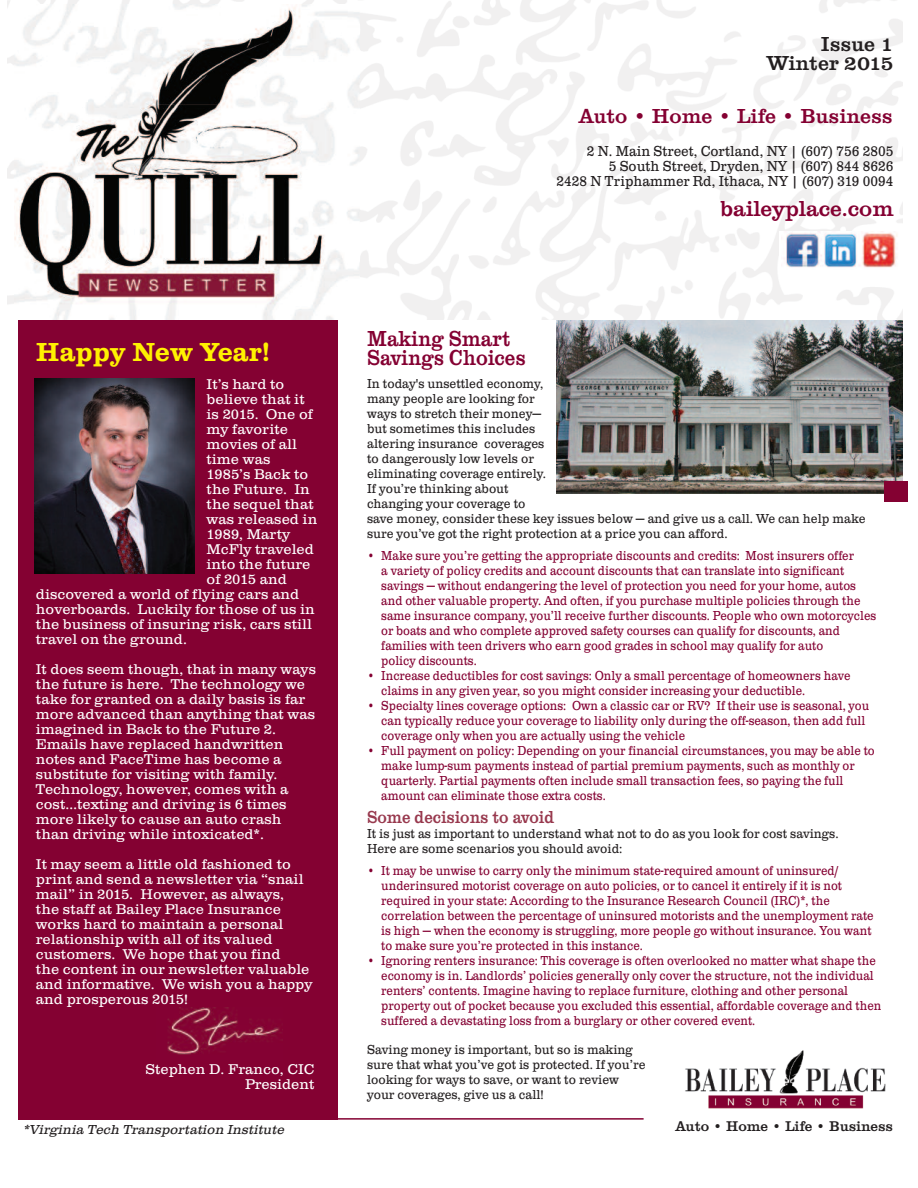
<style>
.page{position:relative;width:918px;height:1188px;background:#fff}
.page>*{position:absolute;margin:0;border:0;box-sizing:border-box;transform-origin:0 0}
.t1{font:700 27px "Clarendon T";color:#fff101}
.t2{font:500 22.5px/19.5px "Clarendon T";color:#840132;scale:.9 1}
.t3{font:500 22.5px "Clarendon T";color:#840132}
.t4{font:500 21px "Clarendon T";color:#840132}
.t5{font:500 21px/18.9px "Clarendon T";color:#231f20;text-align:right}
.t6{font:500 18px "Clarendon T";color:#98394e;scale:.9 1}
.t7{font:300 15px/15px "Clarendon T";color:#231f20;text-align:right;scale:.9 1}
.t8{font:300 14.7px/15px "Clarendon T";color:#fff}
.t9{font:500 14.55px "Clarendon T";color:#231f20}
.t10{font:300 13.5px/15px "Clarendon T";color:#840132;scale:.85 1}
.t11{font:300 13.5px/15px "Clarendon T";color:#231f20;scale:.9 1}
.t12{font:italic 300 13.5px "Clarendon T";color:#231f20}
</style>
<div class="page">
<img style="left:14px;top:5px;width:346px;height:315px">
<div style="left:18px;top:321px;width:320px;height:799px;background:#840132"></div>
<img style="left:35px;top:378px;width:160px;height:196px">
<img style="left:685px;top:1050px;width:201px;height:59px">
<img style="left:167px;top:1008px;width:116px;height:47px">
<hr style="left:18px;top:1118px;width:626px;height:2px;background:#840132">
<img style="left:784px;top:232px;width:113px;height:36px">
<img style="left:556px;top:321px;width:347px;height:172px">
<div style="left:884px;top:481px;width:24px;height:21px;background:#840132"></div>
<h3 class="t5" style="left:767px;top:34px;width:128px">Issue 1<br>Winter 2015</h3>
<h3 class="t4" style="left:579px;top:103px;width:315px">Auto • Home • Life • Business</h3>
<p class="t7" style="left:556px;top:143px;width:376px">2 N. Main Street, Cortland, NY | (607) 756 2805<br>5 South Street, Dryden, NY | (607) 844 8626<br>2428 N Triphammer Rd, Ithaca, NY | (607) 319 0094</p>
<h2 class="t3" style="left:721px;top:195px;width:175px">baileyplace.com</h2>
<h1 class="t1" style="left:36px;top:336px;width:236px">Happy New Year!</h1>
<h2 class="t2" style="left:367px;top:328px;width:178px">Making Smart<br>Savings Choices</h2>
<p class="t11" style="left:367px;top:376px;width:555px">In today's unsettled economy,<br>many people are looking for<br>ways to stretch their money—<br>but sometimes this includes<br>altering insurance coverages<br>to dangerously low levels or<br>eliminating coverage entirely.<br>If you’re thinking about<br>changing your coverage to<br>save money, consider these key issues below — and give us a call. We can help make sure you’ve got the right protection at a price you can afford.</p>
<p class="t10" style="left:381px;top:548px;width:584px;text-indent:-14px">• Make sure you’re getting the appropriate discounts and credits: Most insurers offer<br>a variety of policy credits and account discounts that can translate into significant savings — without endangering the level of protection you need for your home, autos and other valuable property. And often, if you purchase multiple policies through the same insurance company, you’ll receive further discounts. People who own motorcycles or boats and who complete approved safety courses can qualify for discounts, and families with teen drivers who earn good grades in school may qualify for auto<br>policy discounts.</p>
<p class="t10" style="left:381px;top:668px;width:553px;text-indent:-14px">• Increase deductibles for cost savings: Only a small percentage of homeowners have claims in any given year, so you might consider increasing your deductible.</p>
<p class="t10" style="left:381px;top:698px;width:576px;text-indent:-14px">• Specialty lines coverage options: Own a classic car or RV? If their use is seasonal, you can typically reduce your coverage to liability only during the off-season, then add full coverage only when you are actually using the vehicle</p>
<p class="t10" style="left:381px;top:743px;width:582px;text-indent:-14px">• Full payment on policy: Depending on your financial circumstances, you may be able to make lump-sum payments instead of partial premium payments, such as monthly or quarterly. Partial payments often include small transaction fees, so paying the full amount can eliminate those extra costs.</p>
<h3 class="t6" style="left:367px;top:806px;width:209px">Some decisions to avoid</h3>
<p class="t11" style="left:367px;top:826px;width:525px">It is just as important to understand what not to do as you look for cost savings.<br>Here are some scenarios you should avoid:</p>
<p class="t10" style="left:381px;top:863px;width:581px;text-indent:-14px">• It may be unwise to carry only the minimum state-required amount of uninsured/ underinsured motorist coverage on auto policies, or to cancel it entirely if it is not required in your state: According to the Insurance Research Council (IRC)*, the correlation between the percentage of uninsured motorists and the unemployment rate is high — when the economy is struggling, more people go without insurance. You want to make sure you’re protected in this instance.</p>
<p class="t10" style="left:381px;top:953px;width:590px;text-indent:-14px">• Ignoring renters insurance: This coverage is often overlooked no matter what shape the economy is in. Landlords’ policies generally only cover the structure, not the individual renters’ contents. Imagine having to replace furniture, clothing and other personal property out of pocket because you excluded this essential, affordable coverage and then suffered a devastating loss from a burglary or other covered event.</p>
<p class="t11" style="left:367px;top:1042px;width:311px">Saving money is important, but so is making sure that what you’ve got is protected. If you’re looking for ways to save, or want to review your coverages, give us a call!</p>
<p class="t9" style="left:675px;top:1118px;width:219px">Auto • Home • Life • Business</p>
<p class="t8" style="left:207px;top:377px;width:79px">It’s hard to</p>
<p class="t8" style="left:207px;top:392px;width:100px">believe that it</p>
<p class="t8" style="left:207px;top:407px;width:108px">is 2015. One of</p>
<p class="t8" style="left:207px;top:422px;width:83px">my favorite</p>
<p class="t8" style="left:207px;top:437px;width:92px">movies of all</p>
<p class="t8" style="left:207px;top:452px;width:65px">time was</p>
<p class="t8" style="left:207px;top:467px;width:103px">1985’s Back to</p>
<p class="t8" style="left:207px;top:482px;width:105px">the Future. In</p>
<p class="t8" style="left:207px;top:497px;width:109px">the sequel that</p>
<p class="t8" style="left:207px;top:512px;width:112px">was released in</p>
<p class="t8" style="left:207px;top:527px;width:85px">1989, Marty</p>
<p class="t8" style="left:207px;top:542px;width:109px">McFly traveled</p>
<p class="t8" style="left:207px;top:557px;width:105px">into the future</p>
<p class="t8" style="left:207px;top:572px;width:82px">of 2015 and</p>
<p class="t8" style="left:36px;top:587px;width:265px">discovered a world of flying cars and</p>
<p class="t8" style="left:36px;top:602px;width:281px">hoverboards. Luckily for those of us in</p>
<p class="t8" style="left:36px;top:617px;width:278px">the business of insuring risk, cars still</p>
<p class="t8" style="left:36px;top:632px;width:153px">travel on the ground.</p>
<p class="t8" style="left:36px;top:662px;width:282px">It does seem though, that in many ways the future is here. The technology we take for granted on a daily basis is far more advanced than anything that was imagined in Back to the Future 2.<br>Emails have replaced handwritten notes and FaceTime has become a substitute for visiting with family.<br>Technology, however, comes with a cost…texting and driving is 6 times more likely to cause an auto crash than driving while intoxicated*.</p>
<p class="t8" style="left:36px;top:857px;width:278px">It may seem a little old fashioned to print and send a newsletter via “snail mail” in 2015. However, as always,<br>the staff at Bailey Place Insurance works hard to maintain a personal relationship with all of its valued customers. We hope that you find<br>the content in our newsletter valuable and informative. We wish you a happy and prosperous 2015!</p>
<p class="t8" style="left:145px;top:1061px;width:171px;text-align:right">Stephen D. Franco, CIC<br>President</p>
<p class="t12" style="left:23px;top:1122px;width:265px">*Virginia Tech Transportation Institute</p>
</div>
